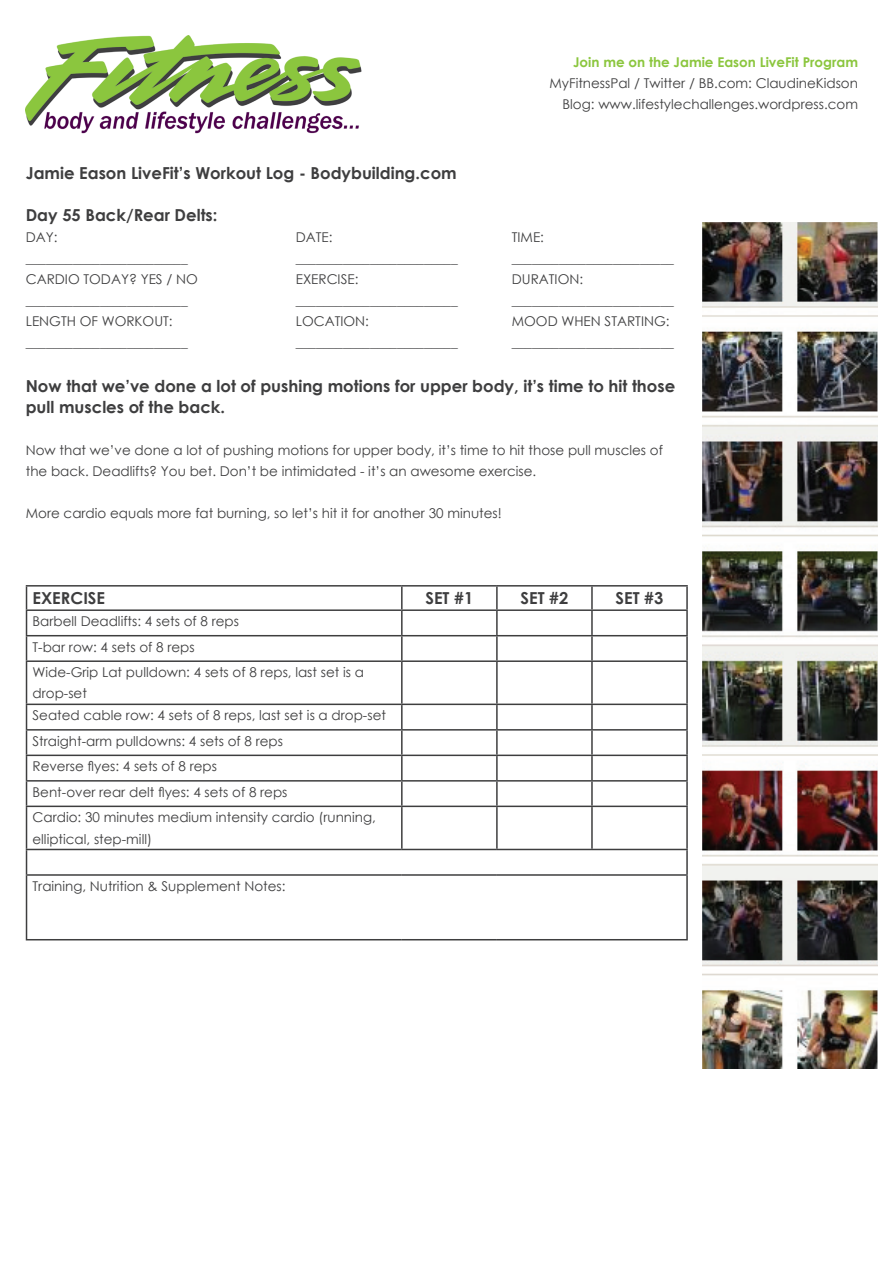
<style>
.page{position:relative;width:893px;height:1263px;background:#fff}
.page>*{position:absolute;margin:0;border:0;box-sizing:border-box;transform-origin:0 0}
.t1{font:700 16.5px/21px "Century Gothic";color:#3e3e3f}
.t2{font:13.5px/25.5px "Century Gothic";color:#3e3e3f}
.t3{font:700 13.5px "Century Gothic";color:#8bc63e}
</style>
<div class="page">
<img style="left:702px;top:223px;width:176px;height:846px">
<hr style="left:26px;top:585px;width:376px;height:1px;background:#3e3e3f">
<hr style="left:402px;top:585px;width:95px;height:1px;background:#3e3e3f">
<hr style="left:401px;top:586px;width:2px;height:23px;background:#3e3e3f">
<hr style="left:497px;top:585px;width:95px;height:1px;background:#3e3e3f">
<hr style="left:496px;top:586px;width:2px;height:23px;background:#3e3e3f">
<hr style="left:592px;top:585px;width:96px;height:1px;background:#3e3e3f">
<hr style="left:591px;top:586px;width:2px;height:23px;background:#3e3e3f">
<hr style="left:686px;top:586px;width:2px;height:23px;background:#3e3e3f">
<hr style="left:26px;top:609px;width:376px;height:2px;background:#3e3e3f">
<hr style="left:402px;top:609px;width:95px;height:2px;background:#3e3e3f">
<hr style="left:497px;top:609px;width:95px;height:2px;background:#3e3e3f">
<hr style="left:592px;top:609px;width:96px;height:2px;background:#3e3e3f">
<hr style="left:401px;top:611px;width:2px;height:24px;background:#3e3e3f">
<hr style="left:496px;top:611px;width:2px;height:24px;background:#3e3e3f">
<hr style="left:591px;top:611px;width:2px;height:24px;background:#3e3e3f">
<hr style="left:686px;top:611px;width:2px;height:24px;background:#3e3e3f">
<hr style="left:26px;top:635px;width:376px;height:1px;background:#3e3e3f">
<svg style="left:26px;top:586px;width:1px;height:74px"></svg>
<hr style="left:402px;top:635px;width:95px;height:1px;background:#3e3e3f">
<hr style="left:401px;top:636px;width:2px;height:24px;background:#3e3e3f">
<hr style="left:497px;top:635px;width:95px;height:1px;background:#3e3e3f">
<hr style="left:496px;top:636px;width:2px;height:24px;background:#3e3e3f">
<hr style="left:592px;top:635px;width:96px;height:1px;background:#3e3e3f">
<hr style="left:591px;top:636px;width:2px;height:24px;background:#3e3e3f">
<hr style="left:686px;top:636px;width:2px;height:24px;background:#3e3e3f">
<hr style="left:26px;top:660px;width:376px;height:2px;background:#3e3e3f">
<hr style="left:26px;top:662px;width:1px;height:41px;background:#3e3e3f">
<hr style="left:402px;top:660px;width:95px;height:2px;background:#3e3e3f">
<hr style="left:401px;top:662px;width:2px;height:41px;background:#3e3e3f">
<hr style="left:497px;top:660px;width:95px;height:2px;background:#3e3e3f">
<hr style="left:496px;top:662px;width:2px;height:41px;background:#3e3e3f">
<hr style="left:592px;top:660px;width:96px;height:2px;background:#3e3e3f">
<hr style="left:591px;top:662px;width:2px;height:41px;background:#3e3e3f">
<hr style="left:686px;top:662px;width:2px;height:41px;background:#3e3e3f">
<hr style="left:26px;top:703px;width:376px;height:2px;background:#3e3e3f">
<hr style="left:402px;top:703px;width:95px;height:2px;background:#3e3e3f">
<hr style="left:401px;top:705px;width:2px;height:24px;background:#3e3e3f">
<hr style="left:497px;top:703px;width:95px;height:2px;background:#3e3e3f">
<hr style="left:496px;top:705px;width:2px;height:24px;background:#3e3e3f">
<hr style="left:592px;top:703px;width:96px;height:2px;background:#3e3e3f">
<hr style="left:591px;top:705px;width:2px;height:24px;background:#3e3e3f">
<hr style="left:686px;top:705px;width:2px;height:24px;background:#3e3e3f">
<hr style="left:26px;top:729px;width:376px;height:1px;background:#3e3e3f">
<hr style="left:402px;top:729px;width:95px;height:1px;background:#3e3e3f">
<hr style="left:401px;top:730px;width:2px;height:24px;background:#3e3e3f">
<hr style="left:497px;top:729px;width:95px;height:1px;background:#3e3e3f">
<hr style="left:496px;top:730px;width:2px;height:24px;background:#3e3e3f">
<hr style="left:592px;top:729px;width:96px;height:1px;background:#3e3e3f">
<hr style="left:591px;top:730px;width:2px;height:24px;background:#3e3e3f">
<hr style="left:686px;top:730px;width:2px;height:24px;background:#3e3e3f">
<hr style="left:26px;top:754px;width:376px;height:2px;background:#3e3e3f">
<hr style="left:402px;top:754px;width:95px;height:2px;background:#3e3e3f">
<hr style="left:401px;top:756px;width:2px;height:24px;background:#3e3e3f">
<hr style="left:497px;top:754px;width:95px;height:2px;background:#3e3e3f">
<hr style="left:496px;top:756px;width:2px;height:24px;background:#3e3e3f">
<hr style="left:592px;top:754px;width:96px;height:2px;background:#3e3e3f">
<hr style="left:591px;top:756px;width:2px;height:24px;background:#3e3e3f">
<hr style="left:686px;top:756px;width:2px;height:24px;background:#3e3e3f">
<hr style="left:26px;top:780px;width:376px;height:1px;background:#3e3e3f">
<svg style="left:26px;top:705px;width:1px;height:100px"></svg>
<hr style="left:402px;top:780px;width:95px;height:1px;background:#3e3e3f">
<hr style="left:401px;top:781px;width:2px;height:24px;background:#3e3e3f">
<hr style="left:497px;top:780px;width:95px;height:1px;background:#3e3e3f">
<hr style="left:496px;top:781px;width:2px;height:24px;background:#3e3e3f">
<hr style="left:592px;top:780px;width:96px;height:1px;background:#3e3e3f">
<hr style="left:591px;top:781px;width:2px;height:24px;background:#3e3e3f">
<hr style="left:686px;top:781px;width:2px;height:24px;background:#3e3e3f">
<hr style="left:26px;top:805px;width:376px;height:2px;background:#3e3e3f">
<hr style="left:26px;top:807px;width:1px;height:42px;background:#3e3e3f">
<hr style="left:402px;top:805px;width:95px;height:2px;background:#3e3e3f">
<hr style="left:401px;top:807px;width:2px;height:42px;background:#3e3e3f">
<hr style="left:497px;top:805px;width:95px;height:2px;background:#3e3e3f">
<hr style="left:496px;top:807px;width:2px;height:42px;background:#3e3e3f">
<hr style="left:592px;top:805px;width:96px;height:2px;background:#3e3e3f">
<hr style="left:591px;top:807px;width:2px;height:42px;background:#3e3e3f">
<hr style="left:686px;top:807px;width:2px;height:42px;background:#3e3e3f">
<hr style="left:26px;top:849px;width:376px;height:1px;background:#3e3e3f">
<svg style="left:26px;top:850px;width:1px;height:24px"></svg>
<hr style="left:402px;top:849px;width:95px;height:1px;background:#3e3e3f">
<hr style="left:497px;top:849px;width:95px;height:1px;background:#3e3e3f">
<hr style="left:592px;top:849px;width:96px;height:1px;background:#3e3e3f">
<hr style="left:686px;top:850px;width:2px;height:24px;background:#3e3e3f">
<hr style="left:26px;top:874px;width:376px;height:2px;background:#3e3e3f">
<hr style="left:26px;top:876px;width:1px;height:63px;background:#3e3e3f">
<hr style="left:402px;top:874px;width:95px;height:2px;background:#3e3e3f">
<hr style="left:497px;top:874px;width:95px;height:2px;background:#3e3e3f">
<hr style="left:592px;top:874px;width:96px;height:2px;background:#3e3e3f">
<hr style="left:686px;top:876px;width:2px;height:63px;background:#3e3e3f">
<hr style="left:26px;top:939px;width:376px;height:1px;background:#3e3e3f">
<hr style="left:402px;top:939px;width:95px;height:1px;background:#3e3e3f">
<hr style="left:497px;top:939px;width:95px;height:1px;background:#3e3e3f">
<hr style="left:592px;top:939px;width:96px;height:1px;background:#3e3e3f">
<img style="left:26px;top:36px;width:336px;height:98px">
<p class="t3" style="left:573px;top:52px;width:286px">Join me on the Jamie Eason LiveFit Program</p>
<p class="t2" style="left:549px;top:73px;width:310px;line-height:21px;text-align:right">MyFitnessPal / Twitter / BB.com: ClaudineKidson<br>Blog: www.lifestylechallenges.wordpress.com</p>
<p class="t1" style="left:26px;top:162px;width:432px">Jamie Eason LiveFit’s Workout Log - Bodybuilding.com</p>
<p class="t1" style="left:26px;top:204px;width:193px">Day 55 Back/Rear Delts:</p>
<p class="t2" style="left:26px;top:224px;width:33px">Day:</p>
<p class="t2" style="left:296px;top:224px;width:38px">Date:</p>
<p class="t2" style="left:512px;top:224px;width:34px">Time:</p>
<p class="t2" style="left:26px;top:245px;width:163px">________________________</p>
<p class="t2" style="left:296px;top:245px;width:164px">________________________</p>
<p class="t2" style="left:512px;top:245px;width:163px">________________________</p>
<p class="t2" style="left:26px;top:266px;width:174px">Cardio today? yes / no</p>
<p class="t2" style="left:296px;top:266px;width:105px">exercise: d</p>
<p class="t2" style="left:522px;top:266px;width:63px">uration:</p>
<p class="t2" style="left:26px;top:287px;width:163px">________________________</p>
<p class="t2" style="left:296px;top:287px;width:164px">________________________</p>
<p class="t2" style="left:512px;top:287px;width:163px">________________________</p>
<p class="t2" style="left:26px;top:308px;width:148px">length of workout:</p>
<p class="t2" style="left:296px;top:308px;width:113px">location: m</p>
<p class="t2" style="left:524px;top:308px;width:147px">ood when starting:</p>
<p class="t2" style="left:26px;top:329px;width:163px">________________________</p>
<p class="t2" style="left:296px;top:329px;width:164px">________________________</p>
<p class="t2" style="left:512px;top:329px;width:163px">________________________</p>
<p class="t1" style="left:26px;top:374px;width:651px">Now that we’ve done a lot of pushing motions for upper body, it’s time to hit those pull muscles of the back.</p>
<p class="t2" style="left:26px;top:439px;width:639px;line-height:21px">Now that we’ve done a lot of pushing motions for upper body, it’s time to hit those pull muscles of the back. Deadlifts? You bet. Don’t be intimidated - it’s an awesome exercise.</p>
<p class="t2" style="left:26px;top:500px;width:478px">More cardio equals more fat burning, so let’s hit it for another 30 minutes!</p>
<p class="t1" style="left:33px;top:587px;width:74px">EXERCISE</p>
<p class="t1" style="left:425px;top:587px;width:49px">SET #1</p>
<p class="t1" style="left:520px;top:587px;width:49px">SET #2</p>
<p class="t1" style="left:616px;top:587px;width:49px">SET #3</p>
<p class="t2" style="left:33px;top:608px;width:333px">Barbell Deadlifts: 4 sets of 8 reps<br>T-bar row: 4 sets of 8 reps<br>Wide-Grip Lat pulldown: 4 sets of 8 reps, last set is a</p>
<p class="t2" style="left:33px;top:682px;width:355px;line-height:22.2px">drop-set<br>Seated cable row: 4 sets of 8 reps, last set is a drop-set</p>
<p class="t2" style="left:33px;top:728px;width:345px">Straight-arm pulldowns: 4 sets of 8 reps<br>Reverse flyes: 4 sets of 8 reps<br>Bent-over rear delt flyes: 4 sets of 8 reps<br>Cardio: 30 minutes medium intensity cardio (running,</p>
<p class="t2" style="left:33px;top:826px;width:121px">elliptical, step-mill)</p>
<p class="t2" style="left:33px;top:873px;width:255px">Training, N utrition &amp; Supplement Notes:</p>
</div>
